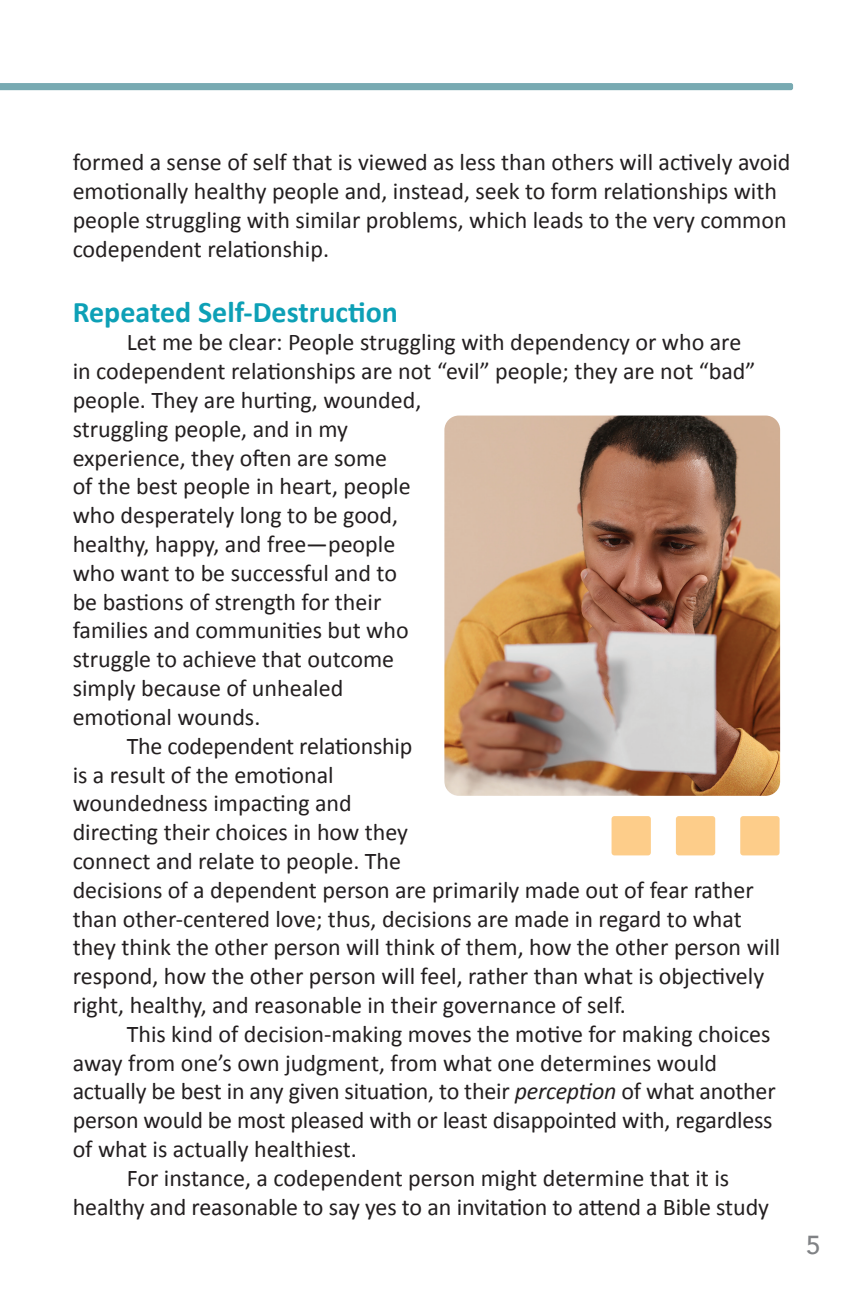
<style>
.page{position:relative;width:865px;height:1294px;background:#fff}
.page>*{position:absolute;margin:0;border:0;box-sizing:border-box;transform-origin:0 0}
.t1{font:700 30px "Calibri";color:#0da0b6}
.t2{font:500 26px "Avenir";color:#808285}
.t3{font:24px/28.8px "Calibri";color:#231f20}
.s1{font-style:italic}
</style>
<div class="page">
<img style="left:444px;top:415px;width:336px;height:381px">
<div style="left:611px;top:816px;width:39px;height:39px;background:#fdcd8a;border-radius:3px"></div>
<div style="left:676px;top:816px;width:39px;height:39px;background:#fdcd8a;border-radius:3px"></div>
<div style="left:740px;top:816px;width:39px;height:39px;background:#fdcd8a;border-radius:3px"></div>
<div style="left:0;top:83px;width:793px;height:7px;background:#78aab2"></div>
<p class="t3" style="left:73px;top:148px;width:719px">formed a sense of self that is viewed as less than others will actively avoid emotionally healthy people and, instead, seek to form relationships with people struggling with similar problems, which leads to the very common codependent relationship.</p>
<p class="t1" style="left:73px;top:292px;width:327px">Repeated Self-Destruction</p>
<p class="t3" style="left:127px;top:328px;width:616px">Let me be clear: People struggling with dependency or who are</p>
<p class="t3" style="left:73px;top:357px;width:684px">in codependent relationships are not “evil” people; they are not “bad”</p>
<p class="t3" style="left:73px;top:386px;width:350px">people. They are hurting, wounded,</p>
<p class="t3" style="left:73px;top:414px;width:277px">struggling people, and in my</p>
<p class="t3" style="left:73px;top:443px;width:316px">experience, they often are some</p>
<p class="t3" style="left:73px;top:472px;width:339px">of the best people in heart, people</p>
<p class="t3" style="left:73px;top:501px;width:327px">who desperately long to be good,</p>
<p class="t3" style="left:73px;top:530px;width:324px">healthy, happy, and free—people</p>
<p class="t3" style="left:73px;top:558px;width:326px">who want to be successful and to</p>
<p class="t3" style="left:73px;top:587px;width:310px">be bastions of strength for their</p>
<p class="t3" style="left:73px;top:616px;width:337px">families and communities but who</p>
<p class="t3" style="left:73px;top:645px;width:323px">struggle to achieve that outcome</p>
<p class="t3" style="left:73px;top:674px;width:272px">simply because of unhealed</p>
<p class="t3" style="left:73px;top:702px;width:189px">emotional wounds.</p>
<p class="t3" style="left:127px;top:731px;width:287px">The codependent relationship</p>
<p class="t3" style="left:73px;top:760px;width:262px">is a result of the emotional</p>
<p class="t3" style="left:73px;top:789px;width:280px">woundedness impacting and</p>
<p class="t3" style="left:73px;top:818px;width:337px">directing their choices in how they</p>
<p class="t3" style="left:73px;top:846px;width:330px">connect and relate to people. The</p>
<p class="t3" style="left:73px;top:875px;width:682px">decisions of a dependent person are primarily made out of fear rather</p>
<p class="t3" style="left:73px;top:904px;width:670px">than other-centered love; thus, decisions are made in regard to what</p>
<p class="t3" style="left:73px;top:933px;width:709px">they think the other person will think of them, how the other person will</p>
<p class="t3" style="left:73px;top:962px;width:693px">respond, how the other person will feel, rather than what is objectively</p>
<p class="t3" style="left:73px;top:990px;width:554px">right, healthy, and reasonable in their governance of self.</p>
<p class="t3" style="left:127px;top:1019px;width:645px">This kind of decision-making moves the motive for making choices</p>
<p class="t3" style="left:73px;top:1048px;width:646px">away from one’s own judgment, from what one determines would</p>
<p class="t3" style="left:73px;top:1077px;width:704px">actually be best in any given situation, to their <span class="s1">perception</span> of what another</p>
<p class="t3" style="left:73px;top:1106px;width:701px">person would be most pleased with or least disappointed with, regardless</p>
<p class="t3" style="left:73px;top:1134px;width:286px">of what is actually healthiest.</p>
<p class="t3" style="left:127px;top:1163px;width:604px">For instance, a codependent person might determine that it is</p>
<p class="t3" style="left:73px;top:1192px;width:698px">healthy and reasonable to say yes to an invitation to attend a Bible study</p>
<p class="t2" style="left:806px;top:1222px;width:16px">5</p>
</div>
